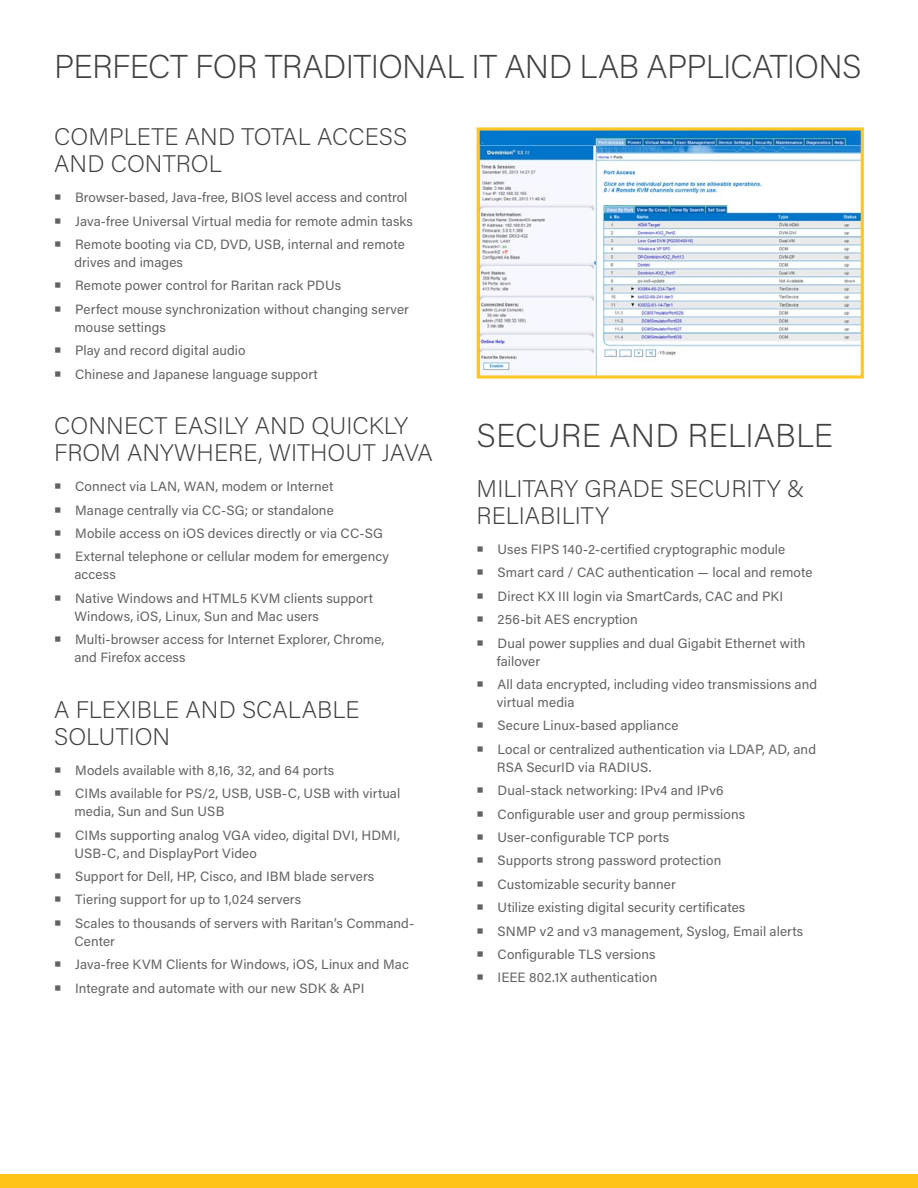
<style>
.page{position:relative;width:918px;height:1188px;background:#fff}
.page>*{position:absolute;margin:0;border:0;box-sizing:border-box;transform-origin:0 0}
.t1{font:200 33px "Acumin Pro";letter-spacing:-.02em;color:#414042}
.t2{font:200 33px "Acumin Pro";color:#414042}
.t3{font:200 24px/27px "Acumin Pro";letter-spacing:.005em;color:#414042}
.t4{font:13.5px/23.4px "Acumin Pro";letter-spacing:.005em;color:#636365}
</style>
<div class="page">
<div style="left:0;top:1174px;width:918px;height:14px;background:#ffc216"></div>
<svg style="left:476px;top:127px;width:388px;height:252px"></svg>
<img style="left:483px;top:133px;width:51px;height:12px">
<h1 class="t1" style="left:54px;top:44px;width:809px">PERFECT FOR TRADITIONAL IT AND LAB APPLICATIONS</h1>
<h2 class="t3" style="left:54px;top:122px;width:355px">COMPLETE AND TOTAL ACCESS<br>AND CONTROL</h2>
<p class="t4" style="left:75px;top:185px;width:339px">Browser-based, Java-free, BIOS level access and control<br>Java-free Universal Virtual media for remote admin tasks<br>Remote booting via CD, DVD, USB, internal and remote</p>
<p class="t4" style="left:74px;top:250px;width:336px">drives and images<br>Remote power control for Raritan rack PDUs<br>Perfect mouse synchronization without changing server</p>
<p class="t4" style="left:74px;top:315px;width:245px">mouse settings<br>Play and record digital audio<br>Chinese and Japanese language support</p>
<h2 class="t3" style="left:54px;top:411px;width:380px">CONNECT EASILY AND QUICKLY<br>FROM ANYWHERE, WITHOUT JAVA</h2>
<p class="t4" style="left:75px;top:474px;width:315px">Connect via LAN, WAN, modem or Internet<br>Manage centrally via CC-SG; or standalone<br>Mobile access on iOS devices directly or via CC-SG External telephone or cellular modem for emergency</p>
<p class="t4" style="left:74px;top:562px;width:300px">access<br>Native Windows and HTML5 KVM clients support</p>
<p class="t4" style="left:74px;top:604px;width:312px">Windows, iOS, Linux, Sun and Mac users<br>Multi-browser access for Internet Explorer, Chrome,</p>
<p class="t4" style="left:74px;top:645px;width:113px">and Firefox access</p>
<h2 class="t3" style="left:54px;top:695px;width:307px">A FLEXIBLE AND SCALABLE<br>SOLUTION</h2>
<p class="t4" style="left:75px;top:758px;width:327px">Models available with 8,16, 32, and 64 ports<br>CIMs available for PS/2, USB, USB-C, USB with virtual</p>
<p class="t4" style="left:74px;top:799px;width:327px">media, Sun and Sun USB<br>CIMs supporting analog VGA video, digital DVI, HDMI,</p>
<p class="t4" style="left:74px;top:841px;width:341px">USB-C, and DisplayPort Video<br>Support for Dell, HP, Cisco, and IBM blade servers Tiering support for up to 1,024 servers<br>Scales to thousands of servers with Raritan’s Command-</p>
<p class="t4" style="left:74px;top:929px;width:336px">Center<br>Java-free KVM Clients for Windows, iOS, Linux and Mac<br>Integrate and automate with our new SDK &amp; API</p>
<h1 class="t2" style="left:477px;top:413px;width:358px">SECURE AND RELIABLE</h1>
<h2 class="t3" style="left:477px;top:474px;width:329px">MILITARY GRADE SECURITY &amp;<br>RELIABILITY</h2>
<p class="t4" style="left:498px;top:537px;width:316px">Uses FIPS 140-2-certified cryptographic module Smart card / CAC authentication — local and remote Direct KX III login via SmartCards, CAC and PKI 256-bit AES encryption<br>Dual power supplies and dual Gigabit Ethernet with</p>
<p class="t4" style="left:497px;top:649px;width:322px">failover<br>All data encrypted, including video transmissions and</p>
<p class="t4" style="left:497px;top:690px;width:321px">virtual media<br>Secure Linux-based appliance<br>Local or centralized authentication via LDAP, AD, and</p>
<p class="t4" style="left:497px;top:755px;width:308px">RSA SecurID via RADIUS.<br>Dual-stack networking: IPv4 and IPv6<br>Configurable user and group permissions User-configurable TCP ports<br>Supports strong password protection Customizable security banner<br>Utilize existing digital security certificates<br>SNMP v2 and v3 management, Syslog, Email alerts Configurable TLS versions<br>IEEE 802.1X authentication</p>
</div>
